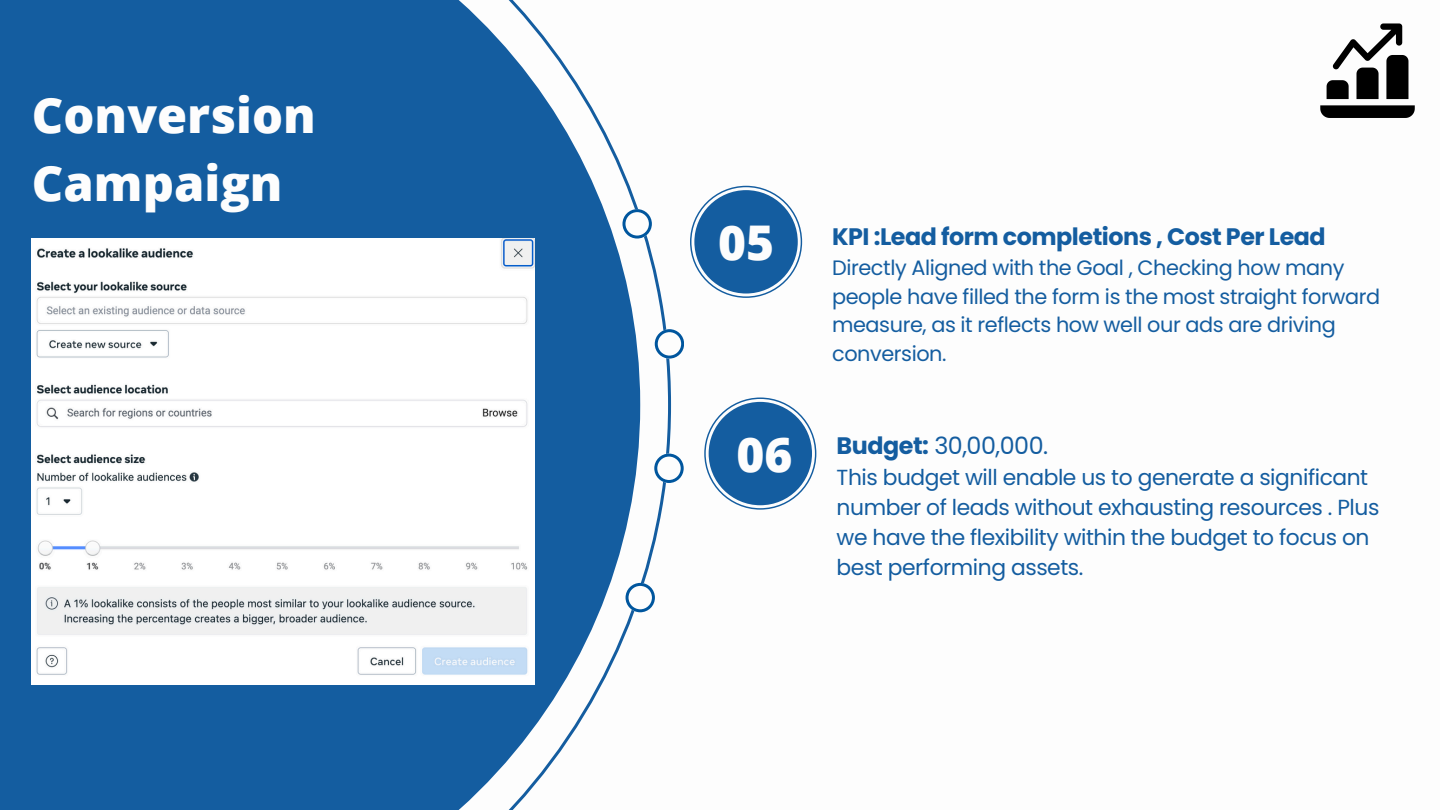
<style>
.page{position:relative;width:1440px;height:810px;background:#fff}
.page>*{position:absolute;margin:0;border:0;box-sizing:border-box;transform-origin:0 0}
.t1{font:800 48.8px/68.2px "Open Sans";color:#fdfdfd}
.t2{font:800 47.8px "Open Sans";color:#fdfdfd}
.t3{font:700 23.8px "Poppins";letter-spacing:-.02em;color:#145da0}
.t4{font:23.8px "Poppins";letter-spacing:-.02em;color:#145da0}
.t5{font:21.8px/30px "Poppins";letter-spacing:-.02em;color:#145da0}
.t6{font:20.8px/28.5px "Poppins";letter-spacing:-.02em;color:#145da0}
.s1{font-weight:700}
</style>
<div class="page">
<svg style="left:0;top:0;width:640px;height:810px;background:#3775ae"></svg>
<svg style="left:690px;top:186px;width:112px;height:112px"></svg>
<div style="left:694px;top:190px;width:104px;height:104px;background:#145da0;border-radius:50%"></div>
<svg style="left:704px;top:398px;width:112px;height:112px"></svg>
<div style="left:709px;top:402px;width:103px;height:103px;background:#145da0;border-radius:50%"></div>
<svg style="left:622px;top:209px;width:30px;height:29px"></svg>
<svg style="left:655px;top:329px;width:29px;height:29px"></svg>
<svg style="left:626px;top:583px;width:29px;height:29px"></svg>
<svg style="left:654px;top:454px;width:30px;height:29px"></svg>
<img style="left:32px;top:239px;width:502px;height:445px">
<svg style="left:1320px;top:105px;width:95px;height:13px"></svg>
<svg style="left:1327px;top:23px;width:81px;height:76px"></svg>
<p class="t1" style="left:32px;top:80px;width:285px">Conversion<br>Campaign</p>
<p class="t2" style="left:718px;top:209px;width:58px">05</p>
<p class="t2" style="left:737px;top:421px;width:58px">06</p>
<p class="t3" style="left:832px;top:220px;width:495px">KPI :Lead form completions , Cost Per Lead</p>
<p class="t6" style="left:832px;top:254px;width:550px">Directly Aligned with the Goal , Checking how many people have filled the form is the most straight forward measure, as it reflects how well our ads are driving conversion.</p>
<p class="t4" style="left:837px;top:429px;width:213px"><span class="s1">Budget:</span> 30,00,000.</p>
<p class="t5" style="left:837px;top:463px;width:544px">This budget will enable us to generate a significant number of leads without exhausting resources . Plus we have the flexibility within the budget to focus on best performing assets.</p>
</div>
